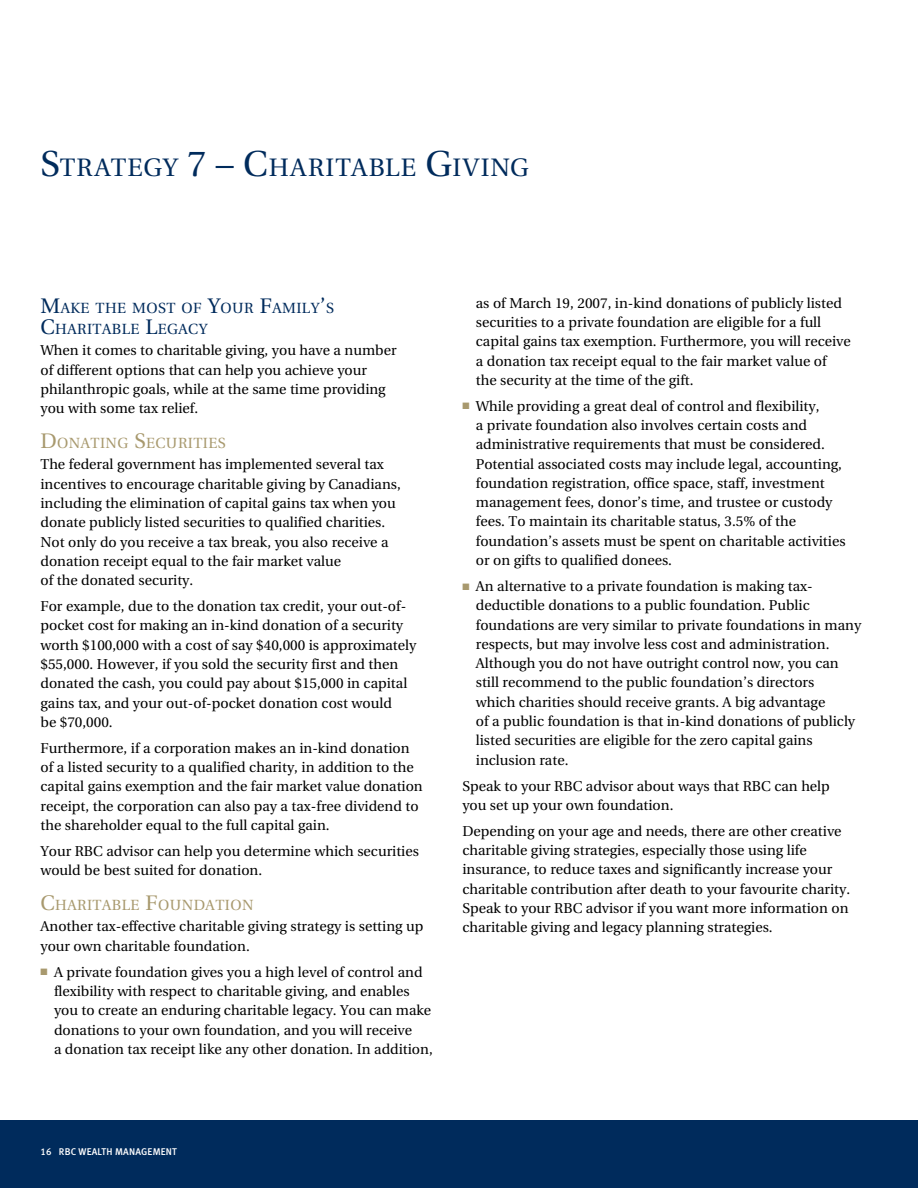
<style>
.page{position:relative;width:918px;height:1188px;background:#fff}
.page>*{position:absolute;margin:0;border:0;box-sizing:border-box;transform-origin:0 0}
.t1{font:25.2px "Utopia";letter-spacing:.045em;color:#002b5c}
.t2{font:14.7px/21px "Utopia";letter-spacing:.03em;color:#002b5c}
.t3{font:14.7px "Utopia";letter-spacing:.03em;color:#a8996e}
.t4{font:14.25px/19.4px "Utopia";color:#000}
.t5{font:9.75px "Meta Medium LF";letter-spacing:.02em;color:#fff}
.s1{font-size:36px}
.s2{font-size:21px}
.s3{color:#a8996e}
</style>
<div class="page">
<div style="left:0;top:1120px;width:918px;height:68px;background:#002b5c"></div>
<h1 class="t1" style="left:40px;top:153px;width:490px"><span class="s1">S</span>TRATEGY <span class="s1">7 – C</span>HARITABLE <span class="s1">G</span>IVING</h1>
<p class="t2" style="left:40px;top:298px;width:295px"><span class="s2">M</span>AKE THE MOST OF <span class="s2">Y</span>OUR <span class="s2">F</span>AMILY<span class="s2">’</span>S<br><span class="s2">C</span>HARITABLE <span class="s2">L</span>EGACY</p>
<p class="t4" style="left:40px;top:341px;width:358px">When it comes to charitable giving, you have a number of different options that can help you achieve your philanthropic goals, while at the same time providing you with some tax relief.</p>
<p class="t3" style="left:40px;top:435px;width:187px"><span class="s2">D</span>ONATING <span class="s2">S</span>ECURITIES</p>
<p class="t4" style="left:40px;top:455px;width:362px">The federal government has implemented several tax incentives to encourage charitable giving by Canadians, including the elimination of capital gains tax when you donate publicly listed securities to qualified charities.<br>Not only do you receive a tax break, you also receive a donation receipt equal to the fair market value<br>of the donated security.</p>
<p class="t4" style="left:40px;top:597px;width:377px">For example, due to the donation tax credit, your out-of&shy;pocket cost for making an in-kind donation of a security worth $100,000 with a cost of say $40,000 is approximately $55,000. However, if you sold the security first and then donated the cash, you could pay about $15,000 in capital gains tax, and your out-of-pocket donation cost would<br>be $70,000.</p>
<p class="t4" style="left:40px;top:739px;width:384px">Furthermore, if a corporation makes an in-kind donation of a listed security to a qualified charity, in addition to the capital gains exemption and the fair market value donation receipt, the corporation can also pay a tax-free dividend to the shareholder equal to the full capital gain.</p>
<p class="t4" style="left:40px;top:842px;width:380px">Your RBC advisor can help you determine which securities would be best suited for donation.</p>
<p class="t3" style="left:40px;top:897px;width:215px"><span class="s2">C</span>HARITABLE <span class="s2">F</span>OUNDATION</p>
<p class="t4" style="left:40px;top:917px;width:384px">Another tax-effective charitable giving strategy is setting up your own charitable foundation.</p>
<p class="t4" style="left:54px;top:963px;width:380px;text-indent:-13px"><span class="s3">■</span> A private foundation gives you a high level of control and flexibility with respect to charitable giving, and enables you to create an enduring charitable legacy. You can make donations to your own foundation, and you will receive<br>a donation tax receipt like any other donation. In addition,</p>
<p class="t4" style="left:476px;top:293px;width:376px">as of March 19, 2007, in-kind donations of publicly listed securities to a private foundation are eligible for a full capital gains tax exemption. Furthermore, you will receive a donation tax receipt equal to the fair market value of the security at the time of the gift.</p>
<p class="t4" style="left:476px;top:397px;width:371px;text-indent:-13px"><span class="s3">■</span> While providing a great deal of control and flexibility,<br>a private foundation also involves certain costs and administrative requirements that must be considered.<br>Potential associated costs may include legal, accounting, foundation registration, office space, staff, investment management fees, donor’s time, and trustee or custody fees. To maintain its charitable status, 3.5% of the foundation’s assets must be spent on charitable activities or on gifts to qualified donees.</p>
<p class="t4" style="left:476px;top:577px;width:387px;text-indent:-13px"><span class="s3">■</span> An alternative to a private foundation is making tax&shy;deductible donations to a public foundation. Public foundations are very similar to private foundations in many respects, but may involve less cost and administration.<br>Although you do not have outright control now, you can still recommend to the public foundation’s directors<br>which charities should receive grants. A big advantage<br>of a public foundation is that in-kind donations of publicly listed securities are eligible for the zero capital gains inclusion rate.</p>
<p class="t4" style="left:462px;top:776px;width:369px">Speak to your RBC advisor about ways that RBC can help you set up your own foundation.</p>
<p class="t4" style="left:462px;top:822px;width:389px">Depending on your age and needs, there are other creative charitable giving strategies, especially those using life insurance, to reduce taxes and significantly increase your charitable contribution after death to your favourite charity.<br>Speak to your RBC advisor if you want more information on charitable giving and legacy planning strategies.</p>
<p class="t5" style="left:40px;top:1146px;width:138px">16 RBC WEALTH MANAGEMENT</p>
</div>
